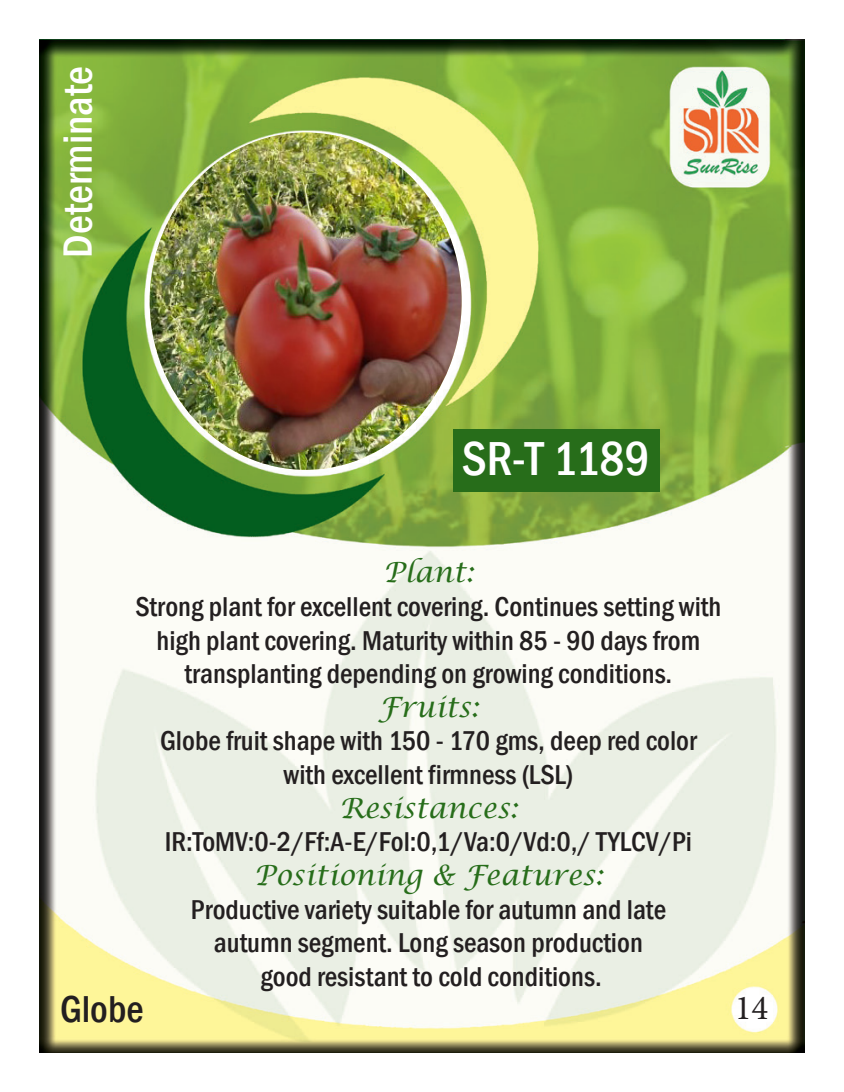
<style>
.page{position:relative;width:844px;height:1092px;background:#fff}
.page>*{position:absolute;margin:0;border:0;box-sizing:border-box;transform-origin:0 0}
.t1{font:500 condensed 49px "Franklin Gothic";letter-spacing:-.01em;color:#fff}
.t2{font:500 condensed 42px "Franklin Gothic";color:#fff}
.t3{font:500 condensed 38.5px "Franklin Gothic";color:#231f20}
.t4{font:35px "Minion Pro";color:#231f20}
.t5{font:500 condensed 28px "Franklin Gothic";color:#231f20}
.t6{font:italic 28px "Lucida Calligraphy";color:#276d1a}
</style>
<div class="page">
<img style="left:40px;top:40px;width:764px;height:1012px">
<img style="left:150px;top:132px;width:311px;height:338px">
<div style="left:453px;top:430px;width:206px;height:62px;background:#276d1a"></div>
<p class="t2" style="left:50px;top:258px;width:193px;rotate:-90deg">Determinate</p>
<p class="t1" style="left:461px;top:427px;width:189px">SR-T 1189</p>
<p class="t6" style="left:383px;top:555px;width:91px">Plant:</p>
<p class="t5" style="left:135px;top:588px;width:587px">Strong plant for excellent covering. Continues setting with</p>
<p class="t5" style="left:156px;top:622px;width:545px">high plant covering. Maturity within 85 - 90 days from</p>
<p class="t5" style="left:184px;top:655px;width:489px">transplanting depending on growing conditions.</p>
<p class="t6" style="left:378px;top:690px;width:102px">Fruits:</p>
<p class="t5" style="left:160px;top:722px;width:538px">Globe fruit shape with 150 - 170 gms, deep red color</p>
<p class="t5" style="left:283px;top:756px;width:291px">with excellent firmness (LSL)</p>
<p class="t6" style="left:339px;top:790px;width:179px">Resistances:</p>
<p class="t5" style="left:165px;top:823px;width:529px">IR:ToMV:0-2/Ff:A-E/Fol:0,1/Va:0/Vd:0,/ TYLCV/Pi</p>
<p class="t6" style="left:254px;top:858px;width:350px">Positioning &amp; Features:</p>
<p class="t5" style="left:191px;top:890px;width:476px">Productive variety suitable for autumn and late</p>
<p class="t5" style="left:214px;top:924px;width:430px">autumn segment. Long season production</p>
<p class="t5" style="left:260px;top:958px;width:343px">good resistant to cold conditions.</p>
<p class="t3" style="left:60px;top:983px;width:85px">Globe</p>
<p class="t4" style="left:734px;top:984px;width:35px">14</p>
</div>
